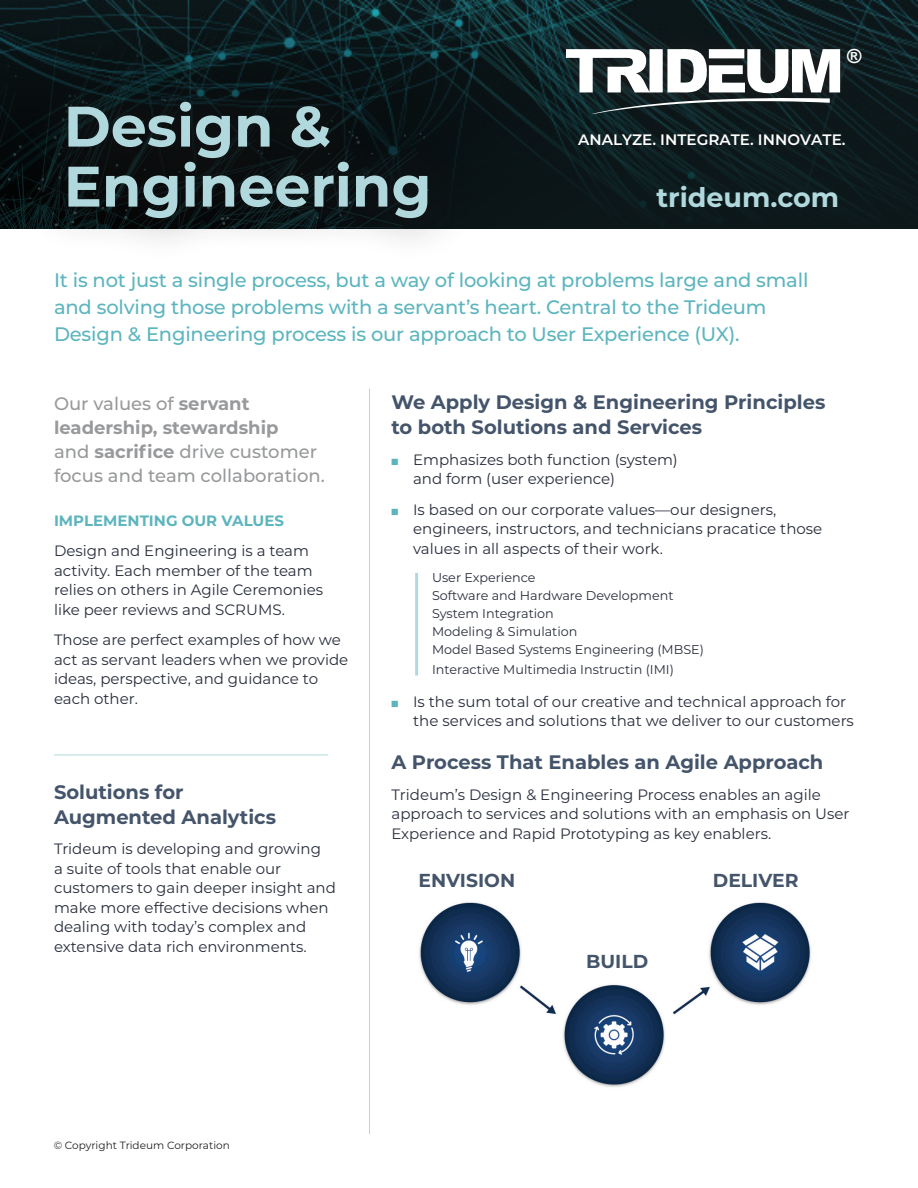
<style>
.page{position:relative;width:918px;height:1188px;background:#fff}
.page>*{position:absolute;margin:0;border:0;box-sizing:border-box;transform-origin:0 0}
.page_head{font:700 57px/60px "Montserrat";color:#b1d9dd}
.t1{font:700 27px "Montserrat";color:#b1d9dd}
.blue_lead_in_text{font:500 19.5px/27px "Montserrat";letter-spacing:-.01em;color:#5cb5be}
.subhead{font:700 19.5px/25.5px "Montserrat";color:#44546a}
.subhead_light{font:700 19.5px/25.5px "Montserrat";color:#44546a}
.t2{font:700 19.5px "Arial";color:#fff}
.t3{font:700 18.75px "Montserrat";color:#44546a}
.Lead_in_Text{font:500 18px/24px "Montserrat";color:#98999b}
.t4{font:600 15.15px "Montserrat";color:#fff}
.body_Style_1{font:15px/19.5px "Montserrat";color:#282d3c}
.body_Style_1-2{font:700 15px "Montserrat";color:#5cb5be}
.body_Style_1-3{font:12.75px "Montserrat";color:#282d3c}
.t5{font:10.5px "Montserrat";color:#231f20}
.s1{font-weight:700}
.s2{color:#5cb5be}
</style>
<div class="page">
<img style="left:0;top:0;width:918px;height:229px">
<div style="left:545px;top:27px;width:337px;height:140px;background:#231f20;opacity:.75"></div>
<svg style="left:566px;top:49px;width:274px;height:65px"></svg>
<hr style="left:369px;top:389px;width:1px;height:745px;background:#b1d9dd">
<div style="left:24px;top:61px;width:448px;height:200px;background:#231f20;opacity:.75"></div>
<img style="left:419px;top:902px;width:392px;height:185px">
<div style="left:558px;top:940px;width:118px;height:39px;background:#fff"></div>
<hr style="left:415px;top:573px;width:3px;height:102px;background:#b1d9dd">
<hr style="left:54px;top:755px;width:274px;height:1px;background:#b1d9dd">
<p class="page_head" style="left:64px;top:94px;width:369px">Design &amp;<br>Engineering</p>
<h3 class="t2" style="left:847px;top:43px;width:16px">®</h3>
<p class="t4" style="left:578px;top:129px;width:269px">ANALYZE. INTEGRATE. INNOVATE.</p>
<h2 class="t1" style="left:657px;top:178px;width:184px">trideum.com</h2>
<p class="blue_lead_in_text" style="left:54px;top:266px;width:756px">It is not just a single process, but a way of looking at problems large and small and solving those problems with a servant’s heart. Central to the Trideum<br>Design &amp; Engineering process is our approach to User Experience (UX).</p>
<p class="Lead_in_Text" style="left:54px;top:391px;width:272px">Our values of <span class="s1">servant leadership, stewardship<br></span>and <span class="s1">sacrifice</span> drive customer focus and team collaboration.</p>
<p class="body_Style_1-2" style="left:54px;top:510px;width:232px">IMPLEMENTING OUR VALUES</p>
<p class="body_Style_1" style="left:54px;top:541px;width:271px">Design and Engineering is a team activity. Each member of the team relies on others in Agile Ceremonies like peer reviews and SCRUMS.</p>
<p class="body_Style_1" style="left:54px;top:629px;width:296px">Those are perfect examples of how we act as servant leaders when we provide ideas, perspective, and guidance to each other.</p>
<p class="subhead_light" style="left:54px;top:778px;width:224px">Solutions for<br>Augmented Analytics</p>
<p class="body_Style_1" style="left:54px;top:839px;width:284px">Trideum is developing and growing<br>a suite of tools that enable our customers to gain deeper insight and make more effective decisions when dealing with today’s complex and extensive data rich environments.</p>
<p class="subhead" style="left:392px;top:388px;width:435px">We Apply Design &amp; Engineering Principles to both Solutions and Services</p>
<p class="body_Style_1" style="left:413px;top:449px;width:266px;text-indent:-22px"><span class="s2">■</span> Emphasizes both function (system) and form (user experience)</p>
<p class="body_Style_1" style="left:413px;top:499px;width:411px;text-indent:-22px"><span class="s2">■</span> Is based on our corporate values—our designers, engineers, instructors, and technicians pracatice those values in all aspects of their work.</p>
<p class="body_Style_1-3" style="left:432px;top:569px;width:105px">User Experience</p>
<p class="body_Style_1-3" style="left:432px;top:587px;width:243px">Software and Hardware Development</p>
<p class="body_Style_1-3" style="left:432px;top:605px;width:123px">System Integration</p>
<p class="body_Style_1-3" style="left:432px;top:623px;width:147px">Modeling &amp; Simulation</p>
<p class="body_Style_1-3" style="left:432px;top:641px;width:274px">Model Based Systems Engineering (MBSE)</p>
<p class="body_Style_1-3" style="left:432px;top:661px;width:243px">Interactive Multimedia Instructin (IMI)</p>
<p class="body_Style_1" style="left:413px;top:691px;width:442px;text-indent:-22px"><span class="s2">■</span> Is the sum total of our creative and technical approach for the services and solutions that we deliver to our customers</p>
<p class="subhead" style="left:392px;top:749px;width:433px">A Process That Enables an Agile Approach</p>
<p class="body_Style_1" style="left:392px;top:784px;width:460px">Trideum’s Design &amp; Engineering Process enables an agile approach to services and solutions with an emphasis on User<br>Experience and Rapid Prototyping as key enablers.</p>
<p class="t3" style="left:419px;top:867px;width:98px">ENVISION</p>
<p class="t3" style="left:713px;top:867px;width:87px">DELIVER</p>
<p class="t3" style="left:586px;top:948px;width:64px">BUILD</p>
<p class="t5" style="left:54px;top:1138px;width:178px">© Copyright Trideum Corporation</p>
</div>
